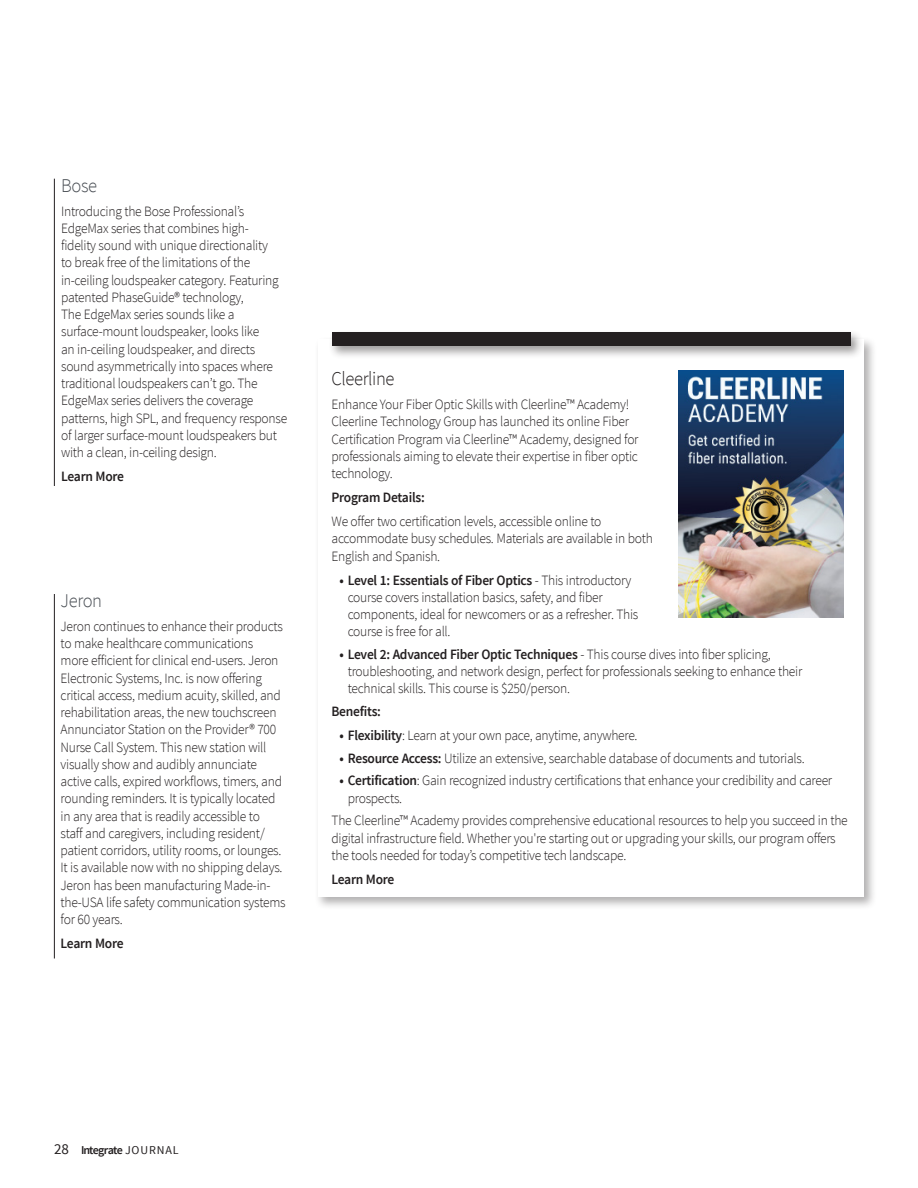
<style>
.page{position:relative;width:918px;height:1188px;background:#fff}
.page>*{position:absolute;margin:0;border:0;box-sizing:border-box;transform-origin:0 0}
.t1{font:300 19.5px "Source Sans Pro";letter-spacing:-.02em;color:#231f20;scale:.95 1}
.t2{font:300 19.5px "Source Sans Pro";letter-spacing:-.02em;color:#494e54;scale:.95 1}
.t3{font:300 14.25px/17.2px "Source Sans Pro";letter-spacing:-.02em;color:#231f20;scale:.95 1}
.t4{font:600 14.25px "Source Sans Pro";letter-spacing:-.02em;color:#231f20;scale:.95 1}
.t5{font:600 12px "Source Sans Pro";letter-spacing:-.065em;color:#231f20}
.s1{font-weight:600}
.s2{font-weight:400;font-size:15px}
.s3{font-weight:400}
</style>
<div class="page">
<div style="left:315px;top:336px;width:562px;height:574px;background:#231f20;opacity:.35"></div>
<div style="left:318px;top:339px;width:546px;height:558px;background:#fff"></div>
<div style="left:328px;top:329px;width:535px;height:30px;background:#231f20;opacity:.45"></div>
<div style="left:332px;top:333px;width:519px;height:13px;background:#231f20"></div>
<img style="left:678px;top:370px;width:165px;height:248px">
<hr style="left:54px;top:179px;width:1px;height:307px;background:#231f20">
<hr style="left:54px;top:594px;width:1px;height:365px;background:#231f20">
<p class="t2" style="left:61px;top:173px;width:39px">Bose</p>
<p class="t3" style="left:61px;top:202px;width:240px">Introducing the Bose Professional’s EdgeMax series that combines high&shy;fidelity sound with unique directionality<br>to break free of the limitations of the in-ceiling loudspeaker category. Featuring patented PhaseGuide® technology,<br>The EdgeMax series sounds like a surface-mount loudspeaker, looks like<br>an in-ceiling loudspeaker, and directs sound asymmetrically into spaces where traditional loudspeakers can’t go. The EdgeMax series delivers the coverage patterns, high SPL, and frequency response of larger surface-mount loudspeakers but with a clean, in-ceiling design.</p>
<p class="t4" style="left:61px;top:467px;width:68px">Learn More</p>
<p class="t2" style="left:61px;top:589px;width:45px">Jeron</p>
<p class="t3" style="left:61px;top:618px;width:239px">Jeron continues to enhance their products to make healthcare communications<br>more efficient for clinical end-users. Jeron Electronic Systems, Inc. is now offering critical access, medium acuity, skilled, and rehabilitation areas, the new touchscreen Annunciator Station on the Provider® 700<br>Nurse Call System. This new station will visually show and audibly annunciate active calls, expired workflows, timers, and rounding reminders. It is typically located in any area that is readily accessible to<br>staff and caregivers, including resident/ patient corridors, utility rooms, or lounges.<br>It is available now with no shipping delays.<br>Jeron has been manufacturing Made-in&shy;the-USA life safety communication systems for 60 years.</p>
<p class="t4" style="left:61px;top:934px;width:68px">Learn More</p>
<p class="t1" style="left:332px;top:367px;width:68px">Cleerline</p>
<p class="t3" style="left:332px;top:396px;width:325px">Enhance Your Fiber Optic Skills with Cleerline™ Academy!<br>Cleerline Technology Group has launched its online Fiber Certification Program via Cleerline™ Academy, designed for professionals aiming to elevate their expertise in fiber optic technology.</p>
<p class="t4" style="left:332px;top:488px;width:100px">Program Details:</p>
<p class="t3" style="left:332px;top:513px;width:340px">We offer two certification levels, accessible online to accommodate busy schedules. Materials are available in both<br>English and Spanish.</p>
<p class="t3" style="left:348px;top:571px;width:308px;text-indent:-8px"><span class="s1">• Level 1: Essentials of Fiber Optics</span> - This introductory course covers installation basics, safety, and fiber components, ideal for newcomers or as a refresher. This course is free for all.</p>
<p class="t3" style="left:348px;top:646px;width:480px;text-indent:-8px"><span class="s1">• Level 2: Advanced Fiber Optic Techniques</span> - This course dives into fiber splicing, troubleshooting, and network design, perfect for professionals seeking to enhance their technical skills. This course is $250/person.</p>
<p class="t4" style="left:332px;top:702px;width:54px">Benefits:</p>
<p class="t3" style="left:340px;top:727px;width:315px"><span class="s1">• Flexibility</span>: Learn at your own pace, anytime, anywhere.</p>
<p class="t3" style="left:340px;top:749px;width:491px"><span class="s1">• Resource Access:</span> Utilize an extensive, searchable database of documents and tutorials.</p>
<p class="t3" style="left:348px;top:772px;width:512px;text-indent:-8px"><span class="s1">• Certification</span>: Gain recognized industry certifications that enhance your credibility and career prospects.</p>
<p class="t3" style="left:332px;top:812px;width:545px">The Cleerline™ Academy provides comprehensive educational resources to help you succeed in the digital infrastructure field. Whether you're starting out or upgrading your skills, our program offers the tools needed for today’s competitive tech landscape.</p>
<p class="t4" style="left:332px;top:870px;width:68px">Learn More</p>
<p class="t5" style="left:54px;top:1143px;width:126px"><span class="s2">28</span> Integrate <span class="s3">JOURNAL</span></p>
</div>
